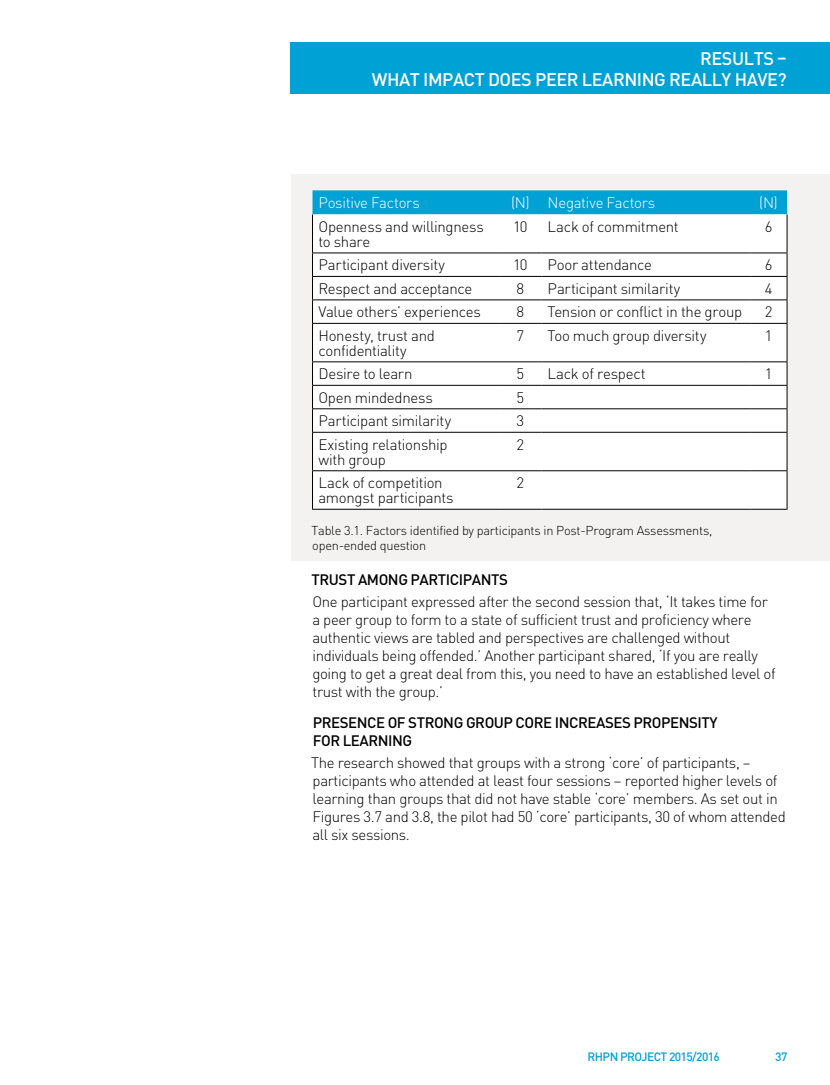
<style>
.page{position:relative;width:830px;height:1085px;background:#fff}
.page>*{position:absolute;margin:0;border:0;box-sizing:border-box;transform-origin:0 0}
.t1{font:500 18px/21px "DINOT";letter-spacing:-.025em;color:#fff;text-align:right}
.t2{font:300 15px/18px "DINOT";letter-spacing:-.025em;color:#000}
.t3{font:500 15px/18px "DINOT";letter-spacing:-.03em;color:#000}
.t4{font:300 15px "DINOT";letter-spacing:-.02em;color:#fff}
.t5{font:300 12.75px/15px "DINOT";letter-spacing:-.02em;color:#000}
.t6{font:500 12px "DINOT";letter-spacing:-.05em;color:#00a1d4}
</style>
<div class="page">
<div style="left:291px;top:174px;width:538px;height:386px;background:#f4f1f1"></div>
<div style="left:291px;top:43px;width:538px;height:51px;background:#00a1d4"></div>
<div style="left:312px;top:190px;width:474px;height:24px;background:#00a1d4"></div>
<div style="left:313px;top:214px;width:473px;height:295px;background:#fff"></div>
<hr style="left:541px;top:214px;width:1px;height:38px;background:#fff">
<svg style="left:541px;top:253px;width:1px;height:70px"></svg>
<hr style="left:541px;top:324px;width:1px;height:37px;background:#fff">
<svg style="left:541px;top:362px;width:1px;height:70px"></svg>
<hr style="left:541px;top:432px;width:1px;height:38px;background:#fff">
<hr style="left:541px;top:471px;width:1px;height:38px;background:#fff">
<hr style="left:312px;top:214px;width:1px;height:38px;background:#000">
<svg style="left:312px;top:253px;width:1px;height:70px"></svg>
<hr style="left:312px;top:324px;width:1px;height:37px;background:#000">
<svg style="left:312px;top:362px;width:1px;height:70px"></svg>
<hr style="left:312px;top:432px;width:1px;height:38px;background:#000">
<hr style="left:312px;top:471px;width:1px;height:38px;background:#000">
<hr style="left:312px;top:509px;width:187px;height:1px;background:#000">
<hr style="left:499px;top:509px;width:42px;height:1px;background:#000">
<hr style="left:541px;top:509px;width:208px;height:1px;background:#000">
<hr style="left:749px;top:509px;width:38px;height:1px;background:#000">
<hr style="left:312px;top:252px;width:187px;height:1px;background:#000">
<hr style="left:499px;top:252px;width:42px;height:1px;background:#000">
<hr style="left:541px;top:252px;width:208px;height:1px;background:#000">
<hr style="left:749px;top:252px;width:38px;height:1px;background:#000">
<hr style="left:312px;top:276px;width:187px;height:1px;background:#000">
<hr style="left:499px;top:276px;width:42px;height:1px;background:#000">
<hr style="left:541px;top:276px;width:208px;height:1px;background:#000">
<hr style="left:749px;top:276px;width:38px;height:1px;background:#000">
<hr style="left:312px;top:299px;width:187px;height:1px;background:#000">
<hr style="left:499px;top:299px;width:42px;height:1px;background:#000">
<hr style="left:541px;top:299px;width:208px;height:1px;background:#000">
<hr style="left:749px;top:299px;width:38px;height:1px;background:#000">
<hr style="left:312px;top:323px;width:187px;height:1px;background:#000">
<hr style="left:499px;top:323px;width:42px;height:1px;background:#000">
<hr style="left:541px;top:323px;width:208px;height:1px;background:#000">
<hr style="left:749px;top:323px;width:38px;height:1px;background:#000">
<hr style="left:312px;top:361px;width:187px;height:1px;background:#000">
<hr style="left:499px;top:361px;width:42px;height:1px;background:#000">
<hr style="left:541px;top:361px;width:208px;height:1px;background:#000">
<hr style="left:749px;top:361px;width:38px;height:1px;background:#000">
<hr style="left:312px;top:385px;width:187px;height:1px;background:#000">
<hr style="left:499px;top:385px;width:42px;height:1px;background:#000">
<hr style="left:541px;top:385px;width:208px;height:1px;background:#000">
<hr style="left:749px;top:385px;width:38px;height:1px;background:#000">
<hr style="left:312px;top:408px;width:187px;height:1px;background:#000">
<hr style="left:499px;top:408px;width:42px;height:1px;background:#000">
<hr style="left:541px;top:408px;width:208px;height:1px;background:#000">
<hr style="left:749px;top:408px;width:38px;height:1px;background:#000">
<hr style="left:312px;top:432px;width:187px;height:1px;background:#000">
<hr style="left:499px;top:432px;width:42px;height:1px;background:#000">
<hr style="left:541px;top:432px;width:208px;height:1px;background:#000">
<hr style="left:749px;top:432px;width:38px;height:1px;background:#000">
<hr style="left:312px;top:470px;width:187px;height:1px;background:#000">
<hr style="left:499px;top:470px;width:42px;height:1px;background:#000">
<hr style="left:541px;top:470px;width:208px;height:1px;background:#000">
<hr style="left:749px;top:470px;width:38px;height:1px;background:#000">
<hr style="left:786px;top:214px;width:1px;height:38px;background:#000">
<svg style="left:786px;top:253px;width:1px;height:70px"></svg>
<hr style="left:786px;top:324px;width:1px;height:37px;background:#000">
<svg style="left:786px;top:362px;width:1px;height:70px"></svg>
<hr style="left:786px;top:432px;width:1px;height:38px;background:#000">
<hr style="left:786px;top:471px;width:1px;height:38px;background:#000">
<p class="t1" style="left:371px;top:47px;width:416px">RESULTS –<br>WHAT IMPACT DOES PEER LEARNING REALLY HAVE?</p>
<p class="t4" style="left:318px;top:193px;width:103px">Positive Factors</p>
<p class="t4" style="left:511px;top:193px;width:146px">(N) Negative Factors</p>
<p class="t4" style="left:759px;top:193px;width:20px">(N)</p>
<p class="t2" style="left:318px;top:219px;width:167px;line-height:15px">Openness and willingness to share</p>
<p class="t2" style="left:512px;top:217px;width:16px">10</p>
<p class="t2" style="left:547px;top:217px;width:133px">Lack of commitment</p>
<p class="t2" style="left:764px;top:217px;width:9px">6</p>
<p class="t2" style="left:318px;top:256px;width:128px">Participant diversity</p>
<p class="t2" style="left:512px;top:256px;width:16px">10</p>
<p class="t2" style="left:547px;top:256px;width:106px">Poor attendance</p>
<p class="t2" style="left:764px;top:256px;width:9px">6</p>
<p class="t2" style="left:318px;top:279px;width:155px">Respect and acceptance</p>
<p class="t2" style="left:516px;top:279px;width:9px">8</p>
<p class="t2" style="left:547px;top:279px;width:134px">Participant similarity</p>
<p class="t2" style="left:764px;top:279px;width:9px">4</p>
<p class="t2" style="left:318px;top:303px;width:164px">Value others’ experiences</p>
<p class="t2" style="left:516px;top:303px;width:9px">8</p>
<p class="t2" style="left:547px;top:303px;width:196px">Tension or conflict in the group</p>
<p class="t2" style="left:764px;top:303px;width:9px">2</p>
<p class="t2" style="left:318px;top:328px;width:118px;line-height:15px">Honesty, trust and confidentiality</p>
<p class="t2" style="left:516px;top:326px;width:9px">7</p>
<p class="t2" style="left:547px;top:326px;width:160px">Too much group diversity</p>
<p class="t2" style="left:764px;top:326px;width:9px">1</p>
<p class="t2" style="left:318px;top:365px;width:95px">Desire to learn</p>
<p class="t2" style="left:516px;top:365px;width:9px">5</p>
<p class="t2" style="left:547px;top:365px;width:100px">Lack of respect</p>
<p class="t2" style="left:764px;top:365px;width:9px">1</p>
<p class="t2" style="left:318px;top:388px;width:116px">Open mindedness</p>
<p class="t2" style="left:516px;top:388px;width:9px">5</p>
<p class="t2" style="left:318px;top:411px;width:134px">Participant similarity</p>
<p class="t2" style="left:516px;top:411px;width:9px">3</p>
<p class="t2" style="left:318px;top:436px;width:131px;line-height:15px">Existing relationship with group</p>
<p class="t2" style="left:516px;top:435px;width:9px">2</p>
<p class="t2" style="left:318px;top:475px;width:137px;line-height:15px">Lack of competition amongst participants</p>
<p class="t2" style="left:516px;top:473px;width:9px">2</p>
<p class="t5" style="left:311px;top:522px;width:402px">Table 3.1. Factors identified by participants in Post-Program Assessments, open-ended question</p>
<p class="t3" style="left:311px;top:569px;width:198px">TRUST AMONG PARTICIPANTS</p>
<p class="t2" style="left:312px;top:592px;width:464px">One participant expressed after the second session that, ‘It takes time for a peer group to form to a state of sufficient trust and proficiency where authentic views are tabled and perspectives are challenged without individuals being offended.’ Another participant shared, ‘If you are really going to get a great deal from this, you need to have an established level of trust with the group.’</p>
<p class="t3" style="left:312px;top:712px;width:406px">PRESENCE OF STRONG GROUP CORE INCREASES PROPENSITY<br>FOR LEARNING</p>
<p class="t2" style="left:311px;top:753px;width:476px">The research showed that groups with a strong ‘core’ of participants, – participants who attended at least four sessions – reported higher levels of learning than groups that did not have stable ‘core’ members. As set out in Figures 3.7 and 3.8, the pilot had 50 ‘core’ participants, 30 of whom attended all six sessions.</p>
<p class="t6" style="left:587px;top:1048px;width:134px">RHPN PROJECT 2015/2016</p>
<p class="t6" style="left:774px;top:1048px;width:14px">37</p>
</div>
